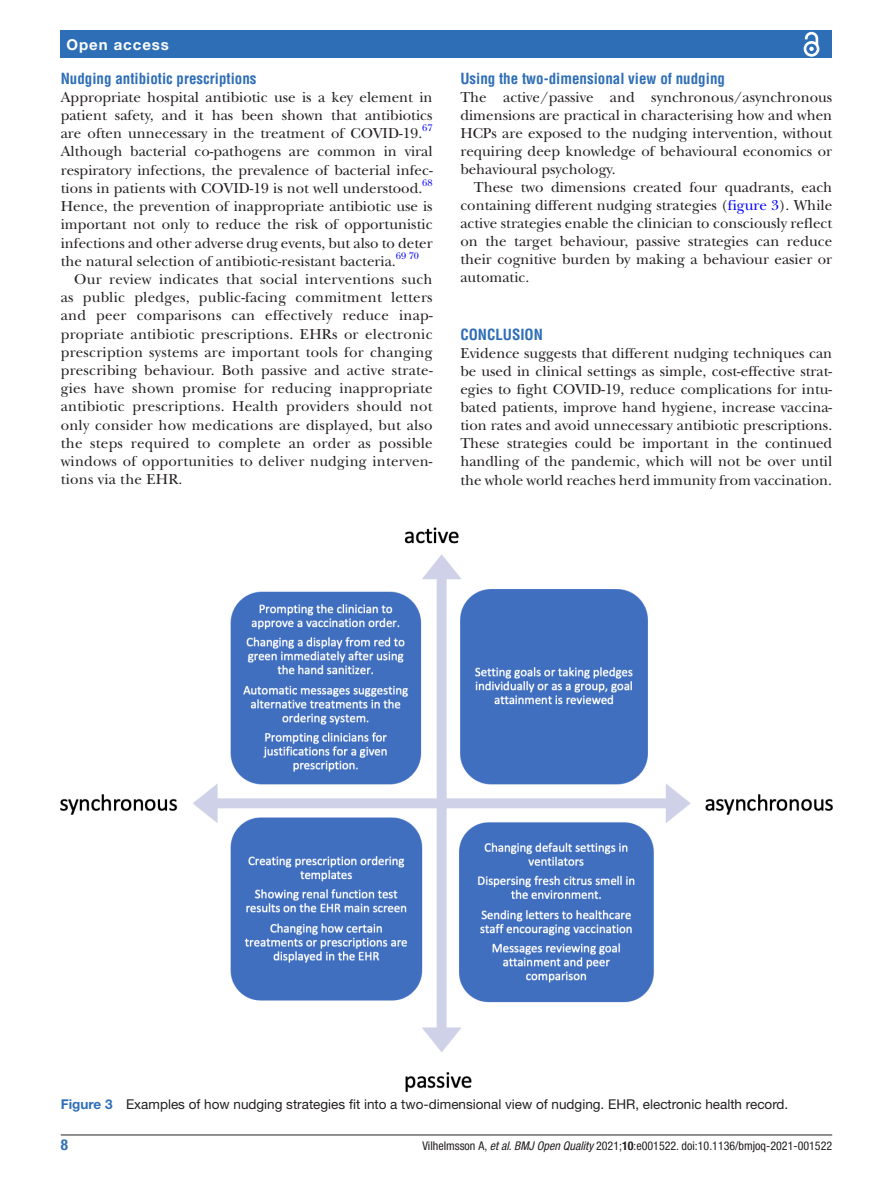
<style>
.page{position:relative;width:893px;height:1191px;background:#fff}
.page>*{position:absolute;margin:0;border:0;box-sizing:border-box;transform-origin:0 0}
.t1{font:15px/18.1px "New Baskerville";color:#231f20;text-align:justify}
.t2{font:700 condensed 15px "Helvetica LT Std";color:#2e6eb7}
.t3{font:700 15px "Helvetica Neue LT Std";letter-spacing:.065em;color:#fff}
.t4{font:700 condensed 15px "Helvetica Neue LT Std";color:#2e6eb7}
.t5{font:13.5px "Helvetica Neue LT Std";color:#231f20}
.t6{font:condensed 12px "Helvetica Neue LT Std";color:#231f20}
.t7{font:9.9px "New Baskerville";color:#00f}
.s1{color:#00f}
.s2{font-weight:700;color:#2e6eb7}
.s3{font-style:italic}
.s4{font-weight:700}
</style>
<div class="page">
<hr style="left:61px;top:1134px;width:771px;height:1px;background:#231f20">
<div style="left:61px;top:31px;width:771px;height:27px;background:#2e6eb7"></div>
<svg style="left:803px;top:31px;width:17px;height:26px"></svg>
<img style="left:61px;top:528px;width:771px;height:563px">
<p class="t3" style="left:66px;top:35px;width:104px">Open access</p>
<p class="t2" style="left:61px;top:69px;width:197px">Nudging antibiotic prescriptions</p>
<p class="t1" style="left:61px;top:88px;width:373px">Appropriate hospital antibiotic use is a key element in patient safety, and it has been shown that antibiotics are often unnecessary in the treatment of COVID-19.</p>
<p class="t7" style="left:422px;top:122px;width:12px">67</p>
<p class="t1" style="left:61px;top:143px;width:373px">Although bacterial co-pathogens are common in viral respiratory infections, the prevalence of bacterial infec&shy;tions in patients with COVID-19 is not well understood.<sup>68<br></sup>Hence, the prevention of inappropriate antibiotic use is important not only to reduce the risk of opportunistic infections and other adverse drug events, but also to deter the natural selection of antibiotic-resistant bacteria.</p>
<p class="t7" style="left:396px;top:250px;width:25px">69 70</p>
<p class="t1" style="left:61px;top:270px;width:373px;text-indent:14px">Our review indicates that social interventions such as public pledges, public-facing commitment letters and peer comparisons can effectively reduce inap&shy;propriate antibiotic prescriptions. EHRs or electronic prescription systems are important tools for changing prescribing behaviour. Both passive and active strate&shy;gies have shown promise for reducing inappropriate antibiotic prescriptions. Health providers should not only consider how medications are displayed, but also the steps required to complete an order as possible windows of opportunities to deliver nudging interven&shy;tions via the EHR.</p>
<p class="t2" style="left:460px;top:69px;width:266px">Using the two-dimensional view of nudging</p>
<p class="t1" style="left:460px;top:88px;width:373px">The active/passive and synchronous/asynchronous dimensions are practical in characterising how and when HCPs are exposed to the nudging intervention, without requiring deep knowledge of behavioural economics or behavioural psychology.</p>
<p class="t1" style="left:460px;top:178px;width:373px;text-indent:14px">These two dimensions created four quadrants, each containing different nudging strategies (<span class="s1">figure 3</span>). While active strategies enable the clinician to consciously reflect on the target behaviour, passive strategies can reduce their cognitive burden by making a behaviour easier or automatic.</p>
<p class="t2" style="left:460px;top:325px;width:84px">CONCLUSION</p>
<p class="t1" style="left:460px;top:345px;width:373px">Evidence suggests that different nudging techniques can be used in clinical settings as simple, cost-effective strat&shy;egies to fight COVID-19, reduce complications for intu&shy;bated patients, improve hand hygiene, increase vaccina&shy;tion rates and avoid unnecessary antibiotic prescriptions.<br>These strategies could be important in the continued handling of the pandemic, which will not be over until the whole world reaches herd immunity from vaccination.</p>
<p class="t5" style="left:61px;top:1096px;width:729px"><span class="s2">Figure 3</span> Examples of how nudging strategies fit into a two-dimensional view of nudging. EHR, electronic health record.</p>
<p class="t4" style="left:61px;top:1135px;width:9px">8</p>
<p class="t6" style="left:422px;top:1138px;width:411px">Vilhelmsson A, <span class="s3">et al</span>. <span class="s3">BMJ Open Quality</span> 2021;<span class="s4">10</span>:e001522. doi:10.1136/bmjoq-2021-001522</p>
</div>
